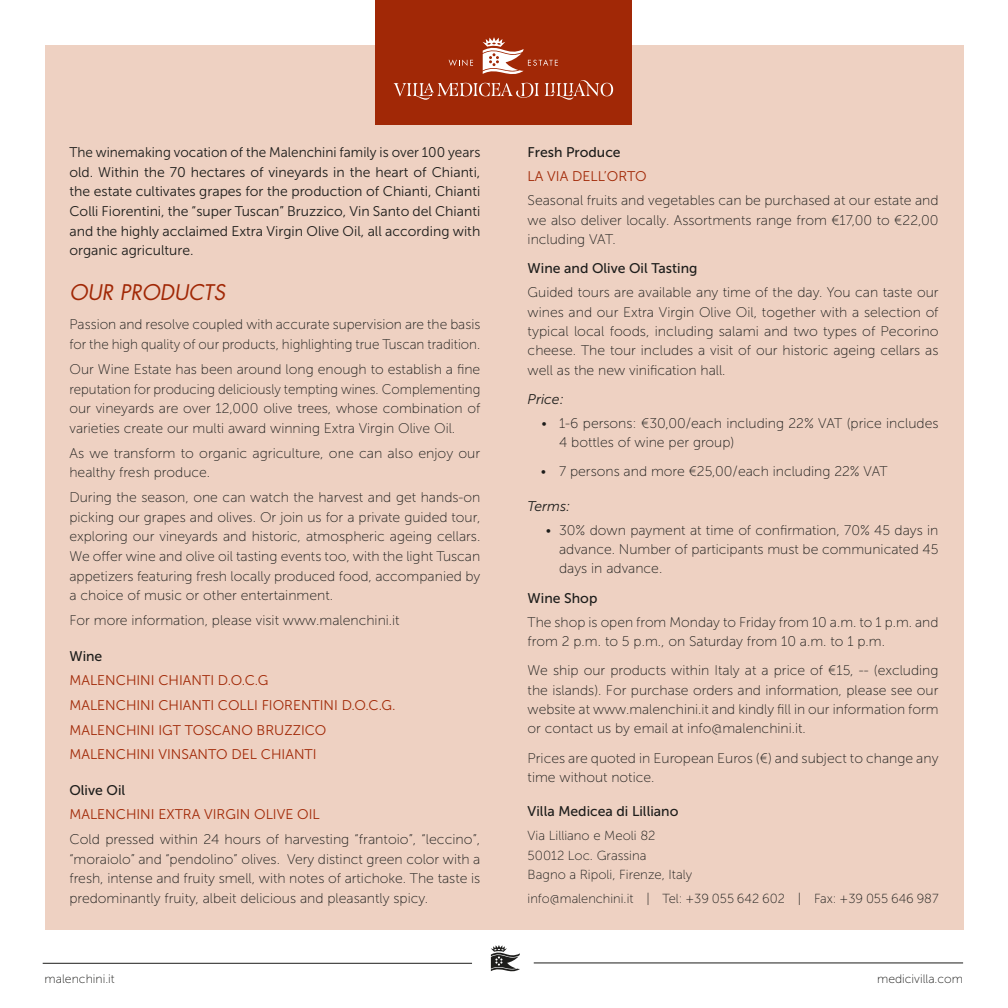
<style>
.page{position:relative;width:1008px;height:1008px;background:#fff}
.page>*{position:absolute;margin:0;border:0;box-sizing:border-box;transform-origin:0 0}
.t1{font:italic 21px "Futura Std";color:#a12806}
.t2{font:14px/19.2px "Museo Sans 100";color:#1d1d1b;text-align:justify}
.t3{font:14px/19.8px "Museo Sans 300";color:#1d1d1b;text-align:justify}
.t4{font:14px/24.7px "Museo Sans 300";color:#a12806}
.t5{font:14px "Museo Sans 500";color:#1d1d1b}
.t6{font:italic 14px "Museo Sans 300";color:#1d1d1b}
.t7{font:13.12px/19.2px "Museo Sans 100";color:#1d1d1b}
.t8{font:12.25px "Museo Sans 100";color:#1d1d1b}
</style>
<div class="page">
<hr style="left:534px;top:963px;width:429px;height:1px;background:#1d1d1b">
<hr style="left:43px;top:963px;width:429px;height:1px;background:#1d1d1b">
<svg style="left:491px;top:945px;width:29px;height:27px"></svg>
<div style="left:45px;top:45px;width:918px;height:884px;background:#eed1c2"></div>
<div style="left:375px;top:0;width:257px;height:124px;background:#a12806"></div>
<svg style="left:394px;top:37px;width:219px;height:63px"></svg>
<p class="t3" style="left:69px;top:142px;width:412px">The winemaking vocation of the Malenchini family is over 100 years old. Within the 70 hectares of vineyards in the heart of Chianti, the estate cultivates grapes for the production of Chianti, Chianti Colli Fiorentini, the “super Tuscan” Bruzzico, Vin Santo del Chianti and the highly acclaimed Extra Virgin Olive Oil, all according with organic agriculture.</p>
<h1 class="t1" style="left:69px;top:279px;width:157px">OUR PRODUCTS</h1>
<p class="t2" style="left:69px;top:315px;width:412px;line-height:19.8px">Passion and resolve coupled with accurate supervision are the basis for the high quality of our products, highlighting true Tuscan tradition.</p>
<p class="t2" style="left:69px;top:359px;width:412px;line-height:19.8px">Our Wine Estate has been around long enough to establish a fine reputation for producing deliciously tempting wines. Complementing our vineyards are over 12,000 olive trees, whose combination of varieties create our multi award winning Extra Virgin Olive Oil.</p>
<p class="t2" style="left:69px;top:443px;width:412px;line-height:19.8px">As we transform to organic agriculture, one can also enjoy our healthy fresh produce.</p>
<p class="t2" style="left:69px;top:487px;width:412px;line-height:19.8px">During the season, one can watch the harvest and get hands-on picking our grapes and olives. Or join us for a private guided tour, exploring our vineyards and historic, atmospheric ageing cellars.<br>We offer wine and olive oil tasting events too, with the light Tuscan appetizers featuring fresh locally produced food, accompanied by a choice of music or other entertainment.</p>
<p class="t2" style="left:69px;top:611px;width:332px">For more information, please visit www.malenchini.it</p>
<p class="t5" style="left:69px;top:648px;width:34px">Wine</p>
<p class="t4" style="left:69px;top:668px;width:328px">MALENCHINI CHIANTI D.O.C.G<br>MALENCHINI CHIANTI COLLI FIORENTINI D.O.C.G.<br>MALENCHINI IGT TOSCANO BRUZZICO MALENCHINI VINSANTO DEL CHIANTI</p>
<p class="t5" style="left:69px;top:782px;width:57px">Olive Oil</p>
<p class="t4" style="left:69px;top:802px;width:252px">MALENCHINI EXTRA VIRGIN OLIVE OIL</p>
<p class="t2" style="left:69px;top:829px;width:412px;line-height:19.8px">Cold pressed within 24 hours of harvesting “frantoio”, “leccino”, “moraiolo” and “pendolino” olives. Very distinct green color with a fresh, intense and fruity smell, with notes of artichoke. The taste is predominantly fruity, albeit delicious and pleasantly spicy.</p>
<p class="t8" style="left:45px;top:972px;width:72px">malenchini.it</p>
<p class="t5" style="left:528px;top:144px;width:95px">Fresh Produce</p>
<p class="t4" style="left:528px;top:164px;width:121px">LA VIA DELL’ORTO</p>
<p class="t2" style="left:528px;top:191px;width:412px">Seasonal fruits and vegetables can be purchased at our estate and we also deliver locally. Assortments range from €17,00 to €22,00 including VAT.</p>
<p class="t5" style="left:528px;top:261px;width:171px">Wine and Olive Oil Tasting</p>
<p class="t2" style="left:528px;top:283px;width:412px">Guided tours are available any time of the day. You can taste our wines and our Extra Virgin Olive Oil, together with a selection of typical local foods, including salami and two types of Pecorino cheese. The tour includes a visit of our historic ageing cellars as well as the new vinification hall.</p>
<p class="t6" style="left:528px;top:391px;width:38px">Price:</p>
<p class="t2" style="left:559px;top:414px;width:381px;text-indent:-18px">• 1-6 persons: €30,00/each including 22% VAT (price includes<br>4 bottles of wine per group)</p>
<p class="t2" style="left:541px;top:462px;width:348px">• 7 persons and more €25,00/each including 22% VAT</p>
<p class="t6" style="left:528px;top:498px;width:44px">Terms:</p>
<p class="t2" style="left:559px;top:521px;width:381px;text-indent:-13px">• 30% down payment at time of confirmation, 70% 45 days in advance. Number of participants must be communicated 45 days in advance.</p>
<p class="t5" style="left:528px;top:590px;width:71px">Wine Shop</p>
<p class="t2" style="left:528px;top:613px;width:412px">The shop is open from Monday to Friday from 10 a.m. to 1 p.m. and from 2 p.m. to 5 p.m., on Saturday from 10 a.m. to 1 p.m.</p>
<p class="t2" style="left:528px;top:661px;width:412px">We ship our products within Italy at a price of €15, -- (excluding the islands). For purchase orders and information, please see our website at www.malenchini.it and kindly fill in our information form or contact us by email at info@malenchini.it.</p>
<p class="t2" style="left:528px;top:748px;width:412px">Prices are quoted in European Euros (€) and subject to change any time without notice.</p>
<p class="t5" style="left:528px;top:804px;width:152px">Villa Medicea di Lilliano</p>
<p class="t7" style="left:528px;top:826px;width:166px">Via Lilliano e Meoli 82<br>50012 Loc. Grassina<br>Bagno a Ripoli, Firenze, Italy</p>
<p class="t7" style="left:528px;top:889px;width:412px">info@malenchini.it | Tel: +39 055 642 602 | Fax: +39 055 646 987</p>
<p class="t8" style="left:877px;top:972px;width:88px">medicivilla.com</p>
</div>
